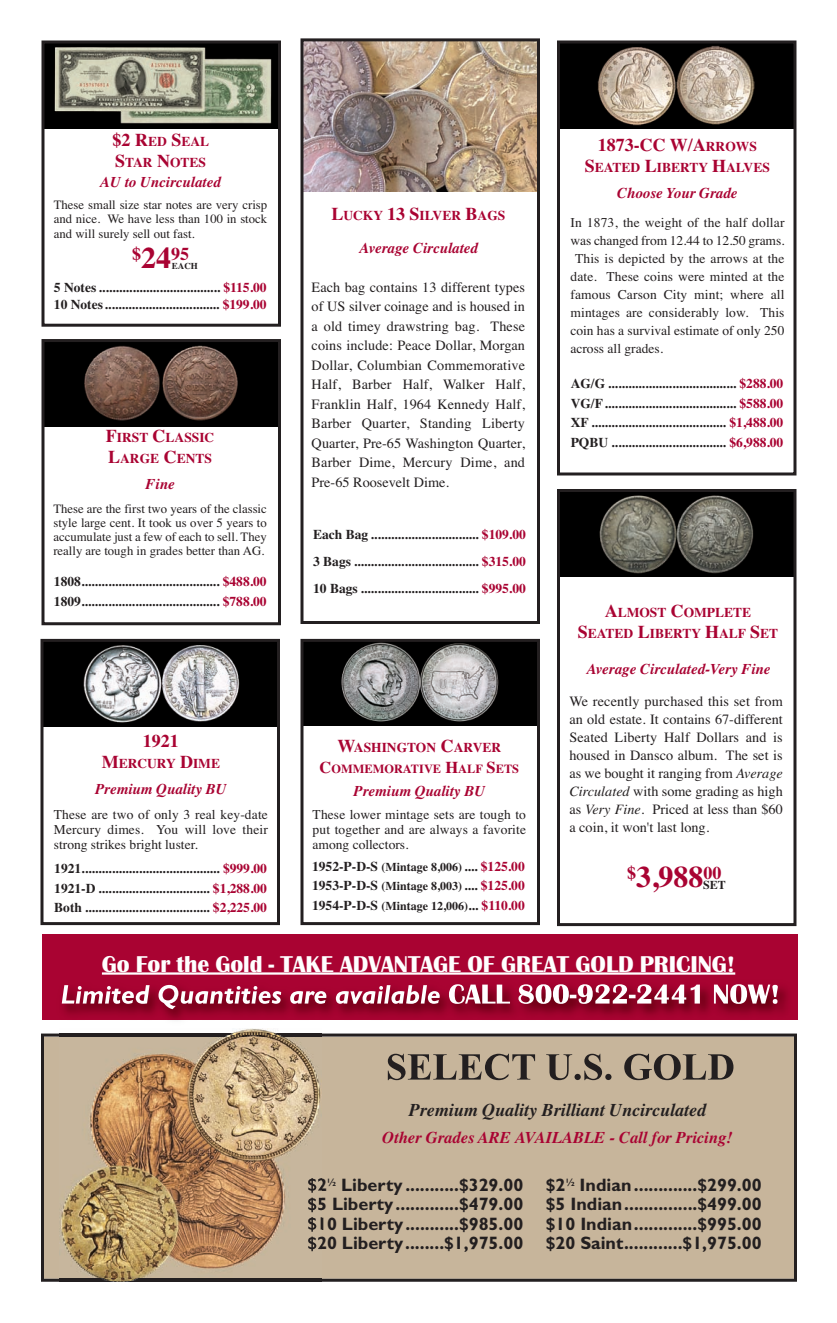
<style>
.page{position:relative;width:837px;height:1323px;background:#fff}
.page>*{position:absolute;margin:0;border:0;box-sizing:border-box;transform-origin:0 0}
.t1{font:700 30px "Times";color:#a90332}
.t2{font:22.5px "Scotsdale";color:#fff}
.t3{font:700 18px/19.5px "Gill Sans";color:#231f20;text-align:justify}
.t4{font:italic 700 18px "Times";color:#231f20}
.t5{font:700 18px "Times";color:#a90332}
.t6{font:italic 700 16.5px "Times";color:#a90332}
.t7{font:italic 700 15px "Times";color:#a90332}
.t8{font:14.25px/19.5px "Times";color:#231f20;text-align:justify}
.t9{font:700 13.5px/19.5px "Times";color:#231f20}
.t10{font:13.5px/15px "Times";letter-spacing:.01em;color:#231f20;text-align:justify}
.t11{font:700 13.5px/21px "Times";color:#a90332}
.t12{font:12.75px/14.2px "Times";color:#231f20;text-align:justify}
.t13{font:700 12.3px "Times";color:#a90332}
.t14{font:700 12px "Times";color:#231f20}
.t15{font:700 9px "Times";color:#231f20}
.s1{font-size:18px}
.s2{font-size:30px}
.s3{color:#a90332}
.s4{font-size:16.5px}
.s5{font-size:12px}
.s6{font-size:13.5px}
.s7{font-size:13.5px;color:#a90332}
.s8{font-style:italic}
</style>
<div class="page">
<img style="left:44px;top:643px;width:232px;height:84px">
<div style="left:40px;top:639px;width:240px;height:286px;border:3px solid #231f20"></div>
<img style="left:46px;top:343px;width:231px;height:84px">
<div style="left:42px;top:339px;width:239px;height:286px;border:3px solid #231f20"></div>
<img style="left:561px;top:44px;width:231px;height:84px">
<div style="left:557px;top:40px;width:239px;height:436px;border:3px solid #231f20"></div>
<img style="left:305px;top:643px;width:231px;height:82px">
<div style="left:301px;top:639px;width:239px;height:286px;border:3px solid #231f20"></div>
<img style="left:46px;top:44px;width:231px;height:85px">
<div style="left:42px;top:40px;width:239px;height:287px;border:3px solid #231f20"></div>
<div style="left:45px;top:1038px;width:748px;height:240px;background:#c7b59b"></div>
<div style="left:41px;top:1034px;width:756px;height:248px;border:3px solid #231f20"></div>
<div style="left:43px;top:934px;width:755px;height:86px;background:#a90332"></div>
<img style="left:61px;top:987px;width:727px;height:42px">
<svg style="left:62px;top:984px;width:716px;height:25px"></svg>
<svg style="left:388px;top:1054px;width:345px;height:26px;background:#918473"></svg>
<img style="left:60px;top:1029px;width:262px;height:253px">
<img style="left:60px;top:1279px;width:262px;height:1px">
<img style="left:308px;top:1178px;width:14px;height:15px">
<img style="left:308px;top:1198px;width:14px;height:15px">
<img style="left:308px;top:1217px;width:14px;height:15px">
<img style="left:308px;top:1237px;width:14px;height:15px">
<hr style="left:102px;top:972px;width:633px;height:3px;background:#fff">
<img style="left:561px;top:493px;width:231px;height:83px">
<div style="left:557px;top:489px;width:239px;height:437px;border:3px solid #231f20"></div>
<img style="left:305px;top:42px;width:231px;height:150px">
<div style="left:301px;top:38px;width:239px;height:586px;border:3px solid #231f20"></div>
<p class="t11" style="left:113px;top:130px;width:98px"><span class="s1">$2 R</span>ED <span class="s1">S</span>EAL<br><span class="s1">S</span>TAR <span class="s1">N</span>OTES</p>
<p class="t7" style="left:100px;top:173px;width:122px">AU to Uncirculated</p>
<p class="t12" style="left:54px;top:198px;width:215px">These small size star notes are very crisp and nice. We have less than 100 in stock and will surely sell out fast.</p>
<h3 class="t5" style="left:132px;top:243px;width:59px">$<span class="s2">24</span>95</h3>
<p class="t15" style="left:172px;top:261px;width:28px">EACH</p>
<p class="t9" style="left:54px;top:279px;width:214px;line-height:16.5px">5 Notes .................................... <span class="s3">$115.00<br></span>10 Notes.................................. <span class="s3">$199.00</span></p>
<p class="t11" style="left:106px;top:427px;width:110px"><span class="s1">F</span>IRST <span class="s1">C</span>LASSIC<br><span class="s1">L</span>ARGE <span class="s1">C</span>ENTS</p>
<p class="t7" style="left:146px;top:475px;width:31px">Fine</p>
<p class="t12" style="left:53px;top:501px;width:215px">These are the first two years of the classic style large cent. It took us over 5 years to accumulate just a few of each to sell. They really are tough in grades better than AG.</p>
<p class="t9" style="left:54px;top:572px;width:214px">1808......................................... <span class="s3">$488.00<br></span>1809......................................... <span class="s3">$788.00</span></p>
<h3 class="t5" style="left:143px;top:731px;width:37px">1921</h3>
<p class="t11" style="left:102px;top:753px;width:120px"><span class="s1">M</span>ERCURY <span class="s1">D</span>IME</p>
<p class="t7" style="left:95px;top:780px;width:133px">Premium Quality BU</p>
<p class="t10" style="left:54px;top:806px;width:216px">These are two of only 3 real key-date Mercury dimes. You will love their strong strikes bright luster.</p>
<p class="t9" style="left:54px;top:859px;width:214px;text-align:justify">1921......................................... <span class="s3">$999.00<br></span>1921-D ................................. <span class="s3">$1,288.00<br></span>Both ..................................... <span class="s3">$2,225.00</span></p>
<p class="t11" style="left:331px;top:205px;width:176px"><span class="s1">L</span>UCKY <span class="s1">13 S</span>ILVER <span class="s1">B</span>AGS</p>
<p class="t7" style="left:360px;top:239px;width:120px">Average Circulated</p>
<p class="t8" style="left:312px;top:277px;width:215px">Each bag contains 13 different types of US silver coinage and is housed in a old timey drawstring bag. These coins include: Peace Dollar, Morgan Dollar, Columbian Commemorative Half, Barber Half, Walker Half, Franklin Half, 1964 Kennedy Half, Barber Quarter, Standing Liberty Quarter, Pre-65 Washington Quarter, Barber Dime, Mercury Dime, and Pre-65 Roosevelt Dime.</p>
<p class="t9" style="left:313px;top:521px;width:214px;line-height:27px;text-align:justify">Each Bag ................................ <span class="s3">$109.00<br></span>3 Bags ..................................... <span class="s3">$315.00<br></span>10 Bags ................................... <span class="s3">$995.00</span></p>
<p class="t11" style="left:337px;top:736px;width:165px"><span class="s1">W</span>ASHINGTON <span class="s1">C</span>ARVER</p>
<p class="t13" style="left:320px;top:761px;width:201px"><span class="s4">C</span>OMMEMORATIVE <span class="s4">H</span>ALF <span class="s4">S</span>ETS</p>
<p class="t7" style="left:354px;top:782px;width:133px">Premium Quality BU</p>
<p class="t10" style="left:313px;top:807px;width:215px">These lower mintage sets are tough to put together and are always a favorite among collectors.</p>
<p class="t9" style="left:312px;top:856px;width:214px">1952-P-D-S <span class="s5">(Mintage 8,006)</span> .... <span class="s3">$125.00<br></span>1953-P-D-S <span class="s5">(Mintage 8,003)</span> .... <span class="s3">$125.00</span></p>
<p class="t14" style="left:312px;top:898px;width:214px"><span class="s6">1954-P-D-S</span> (Mintage 12,006) <span class="s6">...</span> <span class="s7">$110.00</span></p>
<h3 class="t5" style="left:598px;top:134px;width:161px">1873-CC W/A<span class="s6">RROWS</span></h3>
<p class="t11" style="left:585px;top:157px;width:187px"><span class="s1">S</span>EATED <span class="s1">L</span>IBERTY <span class="s1">H</span>ALVES</p>
<p class="t7" style="left:617px;top:184px;width:122px">Choose Your Grade</p>
<p class="t10" style="left:570px;top:215px;width:216px">In 1873, the weight of the half dollar</p>
<p class="t10" style="left:570px;top:233px;width:216px">was changed from 12.44 to 12.50 grams.</p>
<p class="t10" style="left:575px;top:251px;width:211px">This is depicted by the arrows at the</p>
<p class="t10" style="left:570px;top:269px;width:216px">date. These coins were minted at the</p>
<p class="t10" style="left:570px;top:287px;width:216px">famous Carson City mint; where all</p>
<p class="t10" style="left:570px;top:305px;width:216px">mintages are considerably low. This</p>
<p class="t10" style="left:570px;top:323px;width:216px">coin has a survival estimate of only 250</p>
<p class="t10" style="left:570px;top:341px;width:94px">across all grades.</p>
<p class="t9" style="left:571px;top:374px;width:214px;text-align:justify">AG/G ...................................... <span class="s3">$288.00<br></span>VG/F....................................... <span class="s3">$588.00<br></span>XF ........................................ <span class="s3">$1,488.00<br></span>PQBU .................................. <span class="s3">$6,988.00</span></p>
<p class="t11" style="left:578px;top:602px;width:202px;text-align:center"><span class="s1">A</span>LMOST <span class="s1">C</span>OMPLETE<br><span class="s1">S</span>EATED <span class="s1">L</span>IBERTY <span class="s1">H</span>ALF <span class="s1">S</span>ET</p>
<p class="t7" style="left:587px;top:660px;width:185px">Average Circulated-Very Fine</p>
<p class="t8" style="left:569px;top:692px;width:215px;line-height:18px">We recently purchased this set from an old estate. It contains 67-different Seated Liberty Half Dollars and is housed in Dansco album. The set is as we bought it ranging from <span class="s8">Average Circulated</span> with some grading as high as <span class="s8">Very Fine</span>. Priced at less than $60 a coin, it won't last long.</p>
<h1 class="t1" style="left:627px;top:860px;width:96px"><sup>$</sup>3,988<sup>00</sup></h1>
<p class="t14" style="left:703px;top:878px;width:24px">SET</p>
<h2 class="t2" style="left:102px;top:952px;width:635px">Go For the Gold - TAKE ADVANTAGE OF GREAT GOLD PRICING!</h2>
<h3 class="t4" style="left:409px;top:1099px;width:299px">Premium Quality Brilliant Uncirculated</h3>
<p class="t6" style="left:382px;top:1127px;width:352px">Other Grades ARE AVAILABLE - Call for Pricing!</p>
<h3 class="t3" style="left:307px;top:1175px;width:218px">$2<sup>½</sup> Liberty ...........$329.00 $5 Liberty.............$479.00 $10 Liberty...........$985.00 $20 Liberty........$1,975.00</h3>
<h3 class="t3" style="left:546px;top:1175px;width:218px">$2<sup>½</sup> Indian.............$299.00 $5 Indian...............$499.00 $10 Indian.............$995.00 $20 Saint............$1,97 5.00</h3>
</div>
